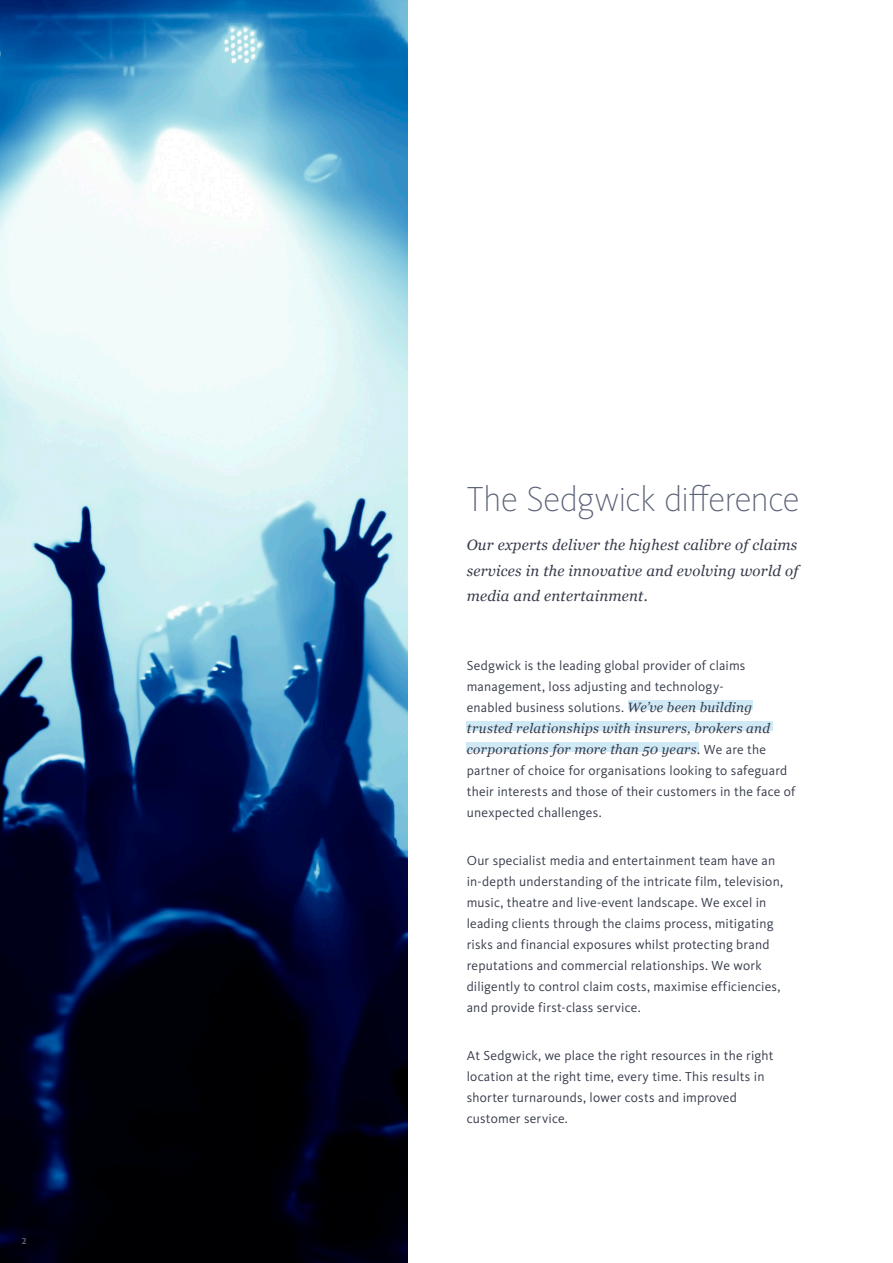
<style>
.page{position:relative;width:893px;height:1263px;background:#fff}
.page>*{position:absolute;margin:0;border:0;box-sizing:border-box;transform-origin:0 0}
.t1{font:200 36px "Kievit OT";letter-spacing:-.02em;color:#596176}
.Intro{font:italic 15px/25.5px "Georgia";letter-spacing:.015em;color:#373c4b;text-align:justify}
.Pull_quote_2{font:13.5px/21px "Kievit OT";letter-spacing:.015em;color:#373c4b}
.t2{font:700 9px "Kievit OT";color:#596176}
.s1{font-family:"Georgia";font-style:italic}
</style>
<div class="page">
<img style="left:0;top:0;width:408px;height:1263px">
<div style="left:628px;top:700px;width:125px;height:10px;background:#cfe9f7"></div>
<div style="left:467px;top:742px;width:232px;height:10px;background:#cfe9f7"></div>
<div style="left:467px;top:721px;width:306px;height:10px;background:#cfe9f7"></div>
<p class="t2" style="left:22px;top:1235px;width:7px">2</p>
<h1 class="t1" style="left:467px;top:477px;width:334px">The Sedgwick difference</h1>
<p class="Intro" style="left:467px;top:531px;width:333px">Our experts deliver the highest calibre of claims services in the innovative and evolving world of media and entertainment.</p>
<p class="Pull_quote_2" style="left:467px;top:654px;width:330px">Sedgwick is the leading global provider of claims management, loss adjusting and technology-<br>enabled business solutions. <span class="s1">We’ve been building trusted relationships with insurers, brokers and corporations for more than 50 years.</span> We are the partner of choice for organisations looking to safeguard their interests and those of their customers in the face of unexpected challenges.</p>
<p class="Pull_quote_2" style="left:467px;top:849px;width:318px">Our specialist media and entertainment team have an in-depth understanding of the intricate film, television, music, theatre and live-event landscape. We excel in leading clients through the claims process, mitigating risks and financial exposures whilst protecting brand reputations and commercial relationships. We work diligently to control claim costs, maximise efficiencies, and provide first-class service.</p>
<p class="Pull_quote_2" style="left:467px;top:1044px;width:308px">At Sedgwick, we place the right resources in the right location at the right time, every time. This results in shorter turnarounds, lower costs and improved customer service.</p>
</div>
